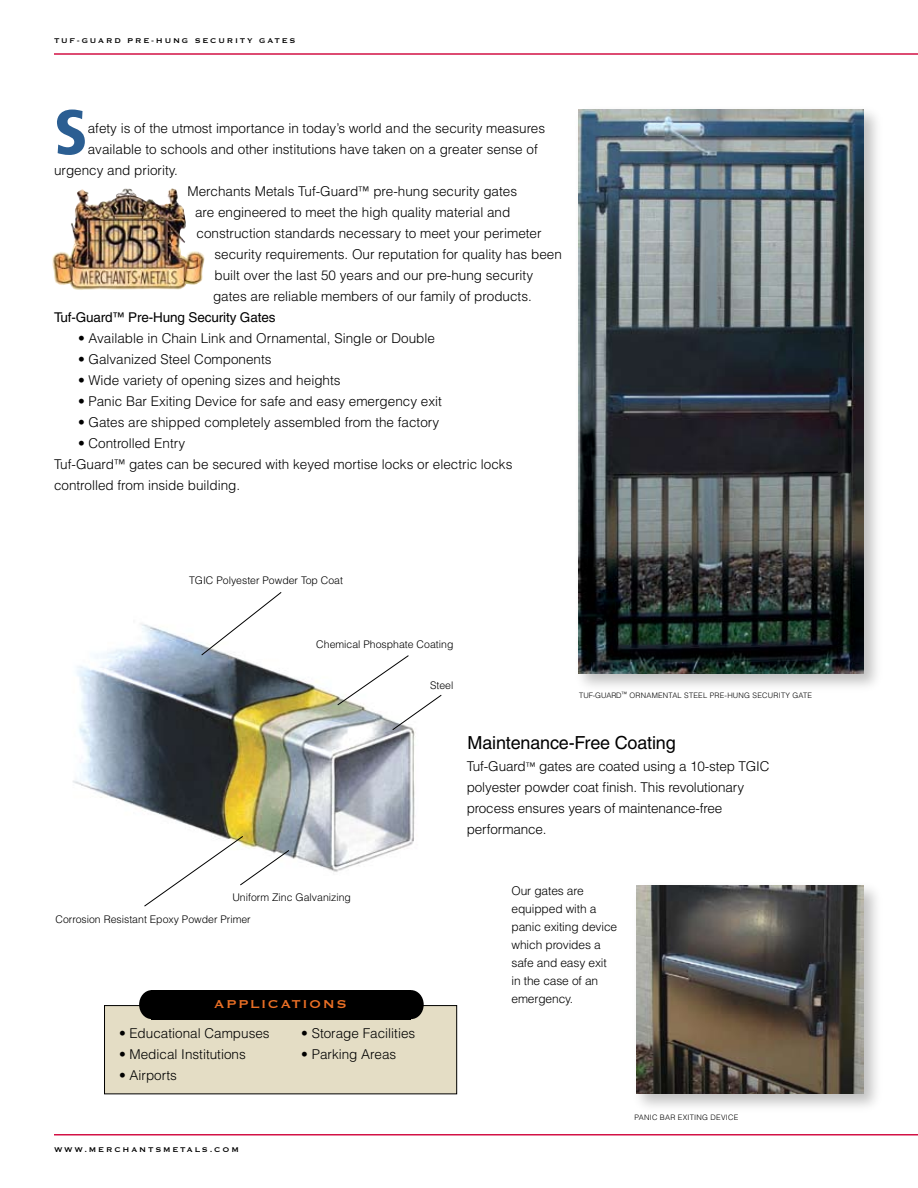
<style>
.page{position:relative;width:918px;height:1188px;background:#fff}
.page>*{position:absolute;margin:0;border:0;box-sizing:border-box;transform-origin:0 0}
.t1{font:900 condensed 63px "Frutiger";color:#2b5e92}
.t2{font:18px "Helvetica";letter-spacing:-.01em;color:#000}
.t3{font:15px "Copperplate Thirty One BC";letter-spacing:.1em;color:#ea6f25;scale:1.04 1}
.t4{font:300 13.5px/21px "Helvetica";color:#000}
.t5{font:13.5px "Helvetica";letter-spacing:-.01em;color:#000}
.t6{font:300 12px/18px "Helvetica";letter-spacing:-.01em;color:#000}
.t7{font:300 10.5px "Helvetica";color:#000}
.t8{font:9px "Copperplate Thirty One BC";letter-spacing:.2em;color:#000}
.t9{font:300 7.5px "Helvetica";letter-spacing:.03em;color:#000}
.s1{font-size:12px}
.s2{font-size:10.5px}
</style>
<div class="page">
<hr style="left:54px;top:1134px;width:864px;height:2px;background:#d31145">
<hr style="left:54px;top:53px;width:864px;height:2px;background:#d31145">
<img style="left:52px;top:188px;width:153px;height:102px">
<div style="left:573px;top:105px;width:312px;height:589px;background:#000;opacity:.25"></div>
<img style="left:578px;top:109px;width:286px;height:564px">
<div style="left:630px;top:881px;width:255px;height:233px;background:#000;opacity:.25"></div>
<img style="left:637px;top:886px;width:227px;height:208px">
<img style="left:73px;top:623px;width:343px;height:249px">
<svg style="left:201px;top:592px;width:81px;height:64px"></svg>
<svg style="left:337px;top:655px;width:105px;height:76px"></svg>
<svg style="left:143px;top:835px;width:147px;height:72px"></svg>
<div style="left:105px;top:1006px;width:352px;height:88px;background:#e4ddc5"></div>
<div style="left:104px;top:1005px;width:353px;height:89px;border:1px solid #000"></div>
<div style="left:151px;top:990px;width:260px;height:29px;background:#000"></div>
<div style="left:139px;top:990px;width:25px;height:29px;background:#000;border-radius:50%"></div>
<div style="left:398px;top:990px;width:26px;height:29px;background:#000;border-radius:50%"></div>
<p class="t8" style="left:54px;top:37px;width:243px">TUF-GUARD PRE-HUNG SECURITY GATES</p>
<h1 class="t1" style="left:54px;top:94px;width:35px">S</h1>
<p class="t4" style="left:88px;top:118px;width:459px">afety is of the utmost importance in today’s world and the security measures</p>
<p class="t4" style="left:88px;top:139px;width:451px">available to schools and other institutions have taken on a greater sense of</p>
<p class="t4" style="left:54px;top:160px;width:126px">urgency and priority.</p>
<p class="t4" style="left:188px;top:181px;width:331px">Merchants Metals Tuf-Guard<span class="s1">™</span> pre-hung security gates</p>
<p class="t4" style="left:195px;top:202px;width:317px">are engineered to meet the high quality material and</p>
<p class="t4" style="left:196px;top:223px;width:347px">construction standards necessary to meet your perimeter</p>
<p class="t4" style="left:214px;top:244px;width:349px">security requirements. Our reputation for quality has been</p>
<p class="t4" style="left:214px;top:265px;width:320px">built over the last 50 years and our pre-hung security</p>
<p class="t4" style="left:213px;top:286px;width:320px">gates are reliable members of our family of products.</p>
<p class="t5" style="left:54px;top:310px;width:223px">Tuf-Guard<span class="s1">™</span> Pre-Hung Security Gates</p>
<p class="t4" style="left:78px;top:328px;width:359px">• Available in Chain Link and Ornamental, Single or Double</p>
<p class="t4" style="left:78px;top:349px;width:195px">• Galvanized Steel Components</p>
<p class="t4" style="left:78px;top:370px;width:264px">• Wide variety of opening sizes and heights</p>
<p class="t4" style="left:78px;top:391px;width:365px">• Panic Bar Exiting Device for safe and easy emergency exit</p>
<p class="t4" style="left:78px;top:412px;width:363px">• Gates are shipped completely assembled from the factory</p>
<p class="t4" style="left:54px;top:433px;width:460px;text-indent:24px">• Controlled Entry<br>Tuf-Guard<span class="s1">™</span> gates can be secured with keyed mortise locks or electric locks controlled from inside building.</p>
<p class="t7" style="left:189px;top:574px;width:156px">TGIC Polyester Powder Top Coat</p>
<p class="t7" style="left:316px;top:638px;width:139px">Chemical Phosphate Coating</p>
<p class="t7" style="left:430px;top:678px;width:25px">Steel</p>
<p class="t9" style="left:579px;top:690px;width:234px">TUF-GUARD<sup>™</sup> ORNAMENTAL STEEL PRE-HUNG SECURITY GATE</p>
<h2 class="t2" style="left:468px;top:733px;width:210px">Maintenance-Free Coating</h2>
<p class="t4" style="left:467px;top:756px;width:304px">Tuf-Guard<span class="s2">™</span> gates are coated using a 10-step TGIC polyester powder coat finish. This revolutionary process ensures years of maintenance-free performance.</p>
<p class="t7" style="left:232px;top:890px;width:120px">Uniform Zinc Galvanizing</p>
<p class="t7" style="left:56px;top:913px;width:197px">Corrosion Resistant Epoxy Powder Primer</p>
<p class="t3" style="left:214px;top:997px;width:129px">APPLICATIONS</p>
<p class="t4" style="left:119px;top:1023px;width:152px">• Educational Campuses</p>
<p class="t4" style="left:119px;top:1044px;width:128px">• Medical Institutions</p>
<p class="t4" style="left:119px;top:1065px;width:59px">• Airports</p>
<p class="t8" style="left:54px;top:1145px;width:11px">www</p>
<p class="t8" style="left:84px;top:1145px;width:14px">.merchantsmetals</p>
<p class="t8" style="left:210px;top:1145px;width:14px">.com</p>
<p class="t4" style="left:301px;top:1023px;width:116px">• Storage Facilities</p>
<p class="t4" style="left:301px;top:1044px;width:97px">• Parking Areas</p>
<p class="t6" style="left:511px;top:882px;width:107px">Our gates are equipped with a panic exiting device which provides a safe and easy exit in the case of an emergency.</p>
<p class="t9" style="left:635px;top:1113px;width:105px">PANIC BAR EXITING DEVICE</p>
</div>
